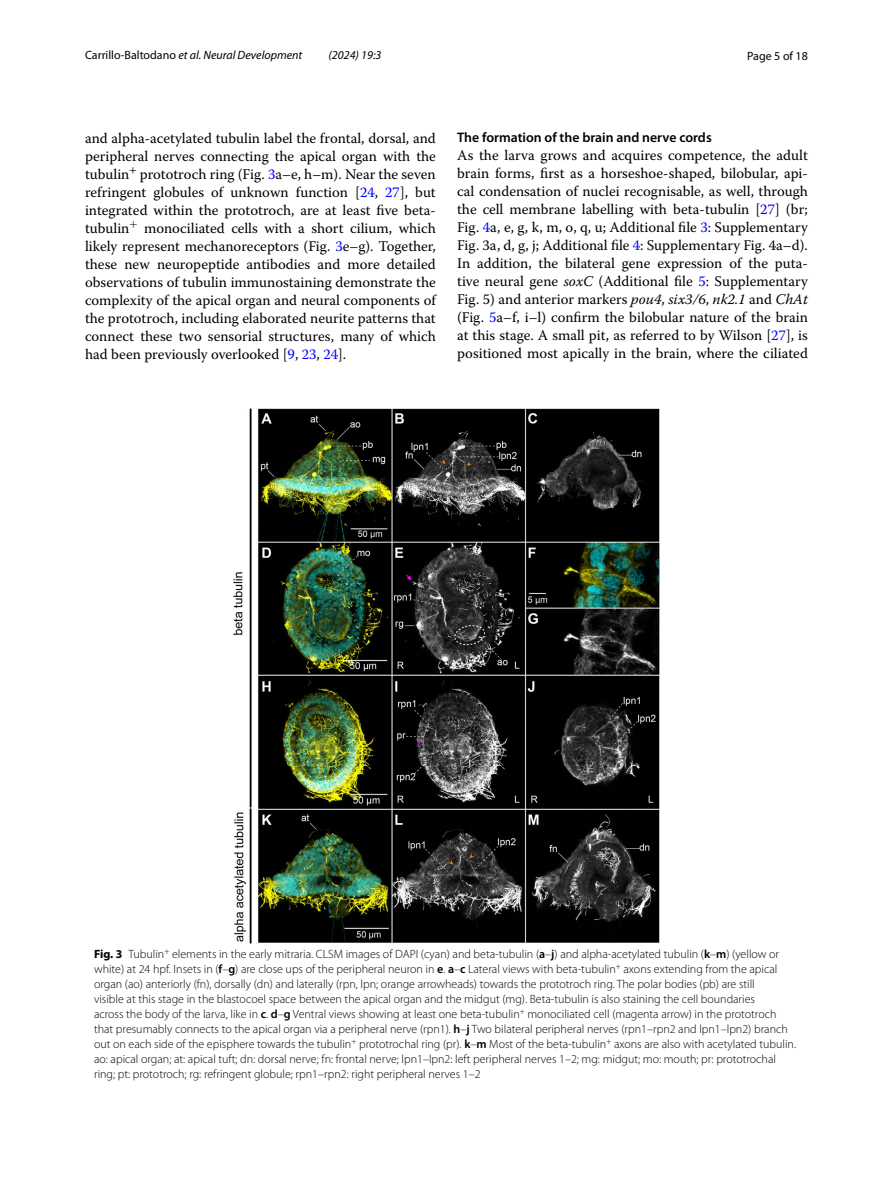
<style>
.page{position:relative;width:893px;height:1187px;background:#fff}
.page>*{position:absolute;margin:0;border:0;box-sizing:border-box;transform-origin:0 0}
.t1{font:14.7px/18px "Warnock Pro";color:#000;text-align:justify}
.t2{font:600 13.8px "Myriad Pro";color:#000}
.t3{font:300 12px/15px "Myriad Pro";color:#000}
.t4{font:italic 12px "Myriad Pro";color:#000}
.t5{font:12px "Myriad Pro";color:#000}
.s1{font-style:normal}
.s2{color:#00f}
.s3{font-style:italic}
.s4{font-weight:700}
.s5{font-weight:600}
</style>
<div class="page">
<img style="left:234px;top:409px;width:425px;height:534px">
<p class="t4" style="left:85px;top:48px;width:219px"><span class="s1">Carrillo‑Baltodano</span> et al. Neural Development</p>
<p class="t4" style="left:329px;top:48px;width:54px">(2024) 19:3</p>
<p class="t5" style="left:747px;top:48px;width:62px">Page 5 of 18</p>
<p class="t1" style="left:85px;top:128px;width:352px">and alpha-acetylated tubulin label the frontal, dorsal, and peripheral nerves connecting the apical organ with the tubulin<sup>+</sup> prototroch ring (Fig. <span class="s2">3</span>a–e, h–m). Near the seven refringent globules of unknown function [<span class="s2">24</span>, <span class="s2">27</span>], but integrated within the prototroch, are at least five beta&shy;tubulin<sup>+</sup> monociliated cells with a short cilium, which likely represent mechanoreceptors (Fig. <span class="s2">3</span>e–g). Together, these new neuropeptide antibodies and more detailed observations of tubulin immunostaining demonstrate the complexity of the apical organ and neural components of the prototroch, including elaborated neurite patterns that connect these two sensorial structures, many of which had been previously overlooked [<span class="s2">9</span>, <span class="s2">23</span>, <span class="s2">24</span>].</p>
<p class="t2" style="left:457px;top:129px;width:256px">The formation of the brain and nerve cords</p>
<p class="t1" style="left:457px;top:146px;width:352px">As the larva grows and acquires competence, the adult brain forms, first as a horseshoe-shaped, bilobular, api&shy;cal condensation of nuclei recognisable, as well, through the cell membrane labelling with beta-tubulin [<span class="s2">27</span>] (br; Fig. <span class="s2">4</span>a, e, g, k, m, o, q, u; Additional file <span class="s2">3</span>: Supplementary Fig. 3a, d, g, j; Additional file <span class="s2">4</span>: Supplementary Fig. 4a–d).<br>In addition, the bilateral gene expression of the puta&shy;tive neural gene <span class="s3">soxC</span> (Additional file <span class="s2">5</span>: Supplementary Fig. 5) and anterior markers <span class="s3">pou4</span>, <span class="s3">six3/6</span>, <span class="s3">nk2.1</span> and <span class="s3">ChAt </span>(Fig. <span class="s2">5</span>a–f, i–l) confirm the bilobular nature of the brain at this stage. A small pit, as referred to by Wilson [<span class="s2">27</span>], is positioned most apically in the brain, where the ciliated</p>
<p class="t3" style="left:94px;top:946px;width:704px"><span class="s4">Fig. 3</span> Tubulin<sup>+</sup> elements in the early mitraria. CLSM images of DAPI (cyan) and beta-tubulin (<span class="s5">a</span>–<span class="s5">j</span>) and alpha-acetylated tubulin (<span class="s5">k</span>–<span class="s5">m</span>) (yellow or white) at 24 hpf. Insets in (<span class="s5">f</span>–<span class="s5">g</span>) are close ups of the peripheral neuron in <span class="s5">e</span>. <span class="s5">a</span>–<span class="s5">c</span> Lateral views with beta-tubulin<sup>+</sup> axons extending from the apical organ (ao) anteriorly (fn), dorsally (dn) and laterally (rpn, lpn; orange arrowheads) towards the prototroch ring. The polar bodies (pb) are still<br>visible at this stage in the blastocoel space between the apical organ and the midgut (mg). Beta-tubulin is also staining the cell boundaries<br>across the body of the larva, like in <span class="s5">c</span>. <span class="s5">d</span>–<span class="s5">g</span> Ventral views showing at least one beta-tubulin<sup>+</sup> monociliated cell (magenta arrow) in the prototroch that presumably connects to the apical organ via a peripheral nerve (rpn1). <span class="s5">h</span>–<span class="s5">j</span> Two bilateral peripheral nerves (rpn1–rpn2 and lpn1–lpn2) branch out on each side of the episphere towards the -tubulin<sup>+</sup> prototrochal ring (pr). <span class="s5">k</span>–<span class="s5">m</span> Most of the beta-tubulin<sup>+</sup> axons are also with acetylated tubulin. ao: apical organ; at: apical tuft; dn: dorsal nerve; fn: frontal nerve; lpn1–lpn2: left peripheral nerves 1–2; mg: midgut; mo: mouth; pr: prototrochal ring; pt: prototroch; rg: refringent globule; rpn1–rpn2: right peripheral nerves 1–2</p>
</div>
